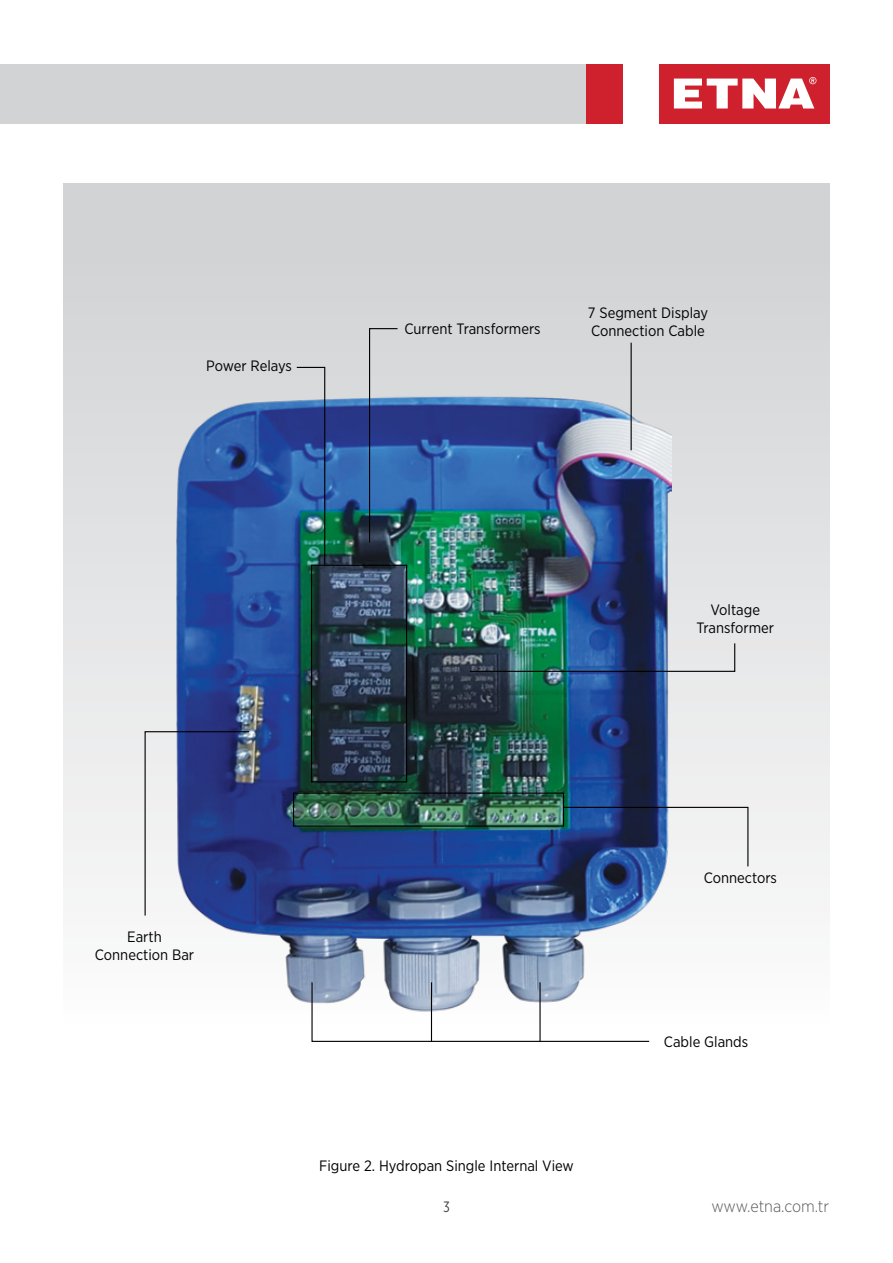
<style>
.page{position:relative;width:893px;height:1263px;background:#fff}
.page>*{position:absolute;margin:0;border:0;box-sizing:border-box;transform-origin:0 0}
.t1{font:300 16.5px "Gotham Narrow";color:#58595b}
.t2{font:15px/18px "Gotham Narrow";color:#000;text-align:center}
.t3{font:15px "Gotham X Narrow";color:#414042}
</style>
<div class="page">
<div style="left:0;top:64px;width:587px;height:59px;background:#d1d3d4"></div>
<div style="left:587px;top:64px;width:36px;height:59px;background:#cf202e"></div>
<div style="left:659px;top:64px;width:170px;height:59px;background:#cf202e"></div>
<svg style="left:674px;top:77px;width:142px;height:32px"></svg>
<div style="left:64px;top:183px;width:765px;height:1016px;background:linear-gradient(to bottom,#cfd0d2,#fff)"></div>
<img style="left:174px;top:384px;width:498px;height:637px">
<svg style="left:563px;top:806px;width:186px;height:61px"></svg>
<svg style="left:144px;top:731px;width:106px;height:186px"></svg>
<hr style="left:631px;top:343px;width:1px;height:107px;background:#000">
<img style="left:296px;top:366px;width:30px;height:200px">
<svg style="left:368px;top:327px;width:31px;height:217px"></svg>
<img style="left:469px;top:642px;width:267px;height:30px">
<div style="left:293px;top:792px;width:271px;height:35px;border:1px solid #000"></div>
<div style="left:311px;top:565px;width:96px;height:217px;border:1px solid #000"></div>
<svg style="left:311px;top:981px;width:339px;height:61px"></svg>
<hr style="left:431px;top:982px;width:1px;height:60px;background:#000">
<hr style="left:539px;top:982px;width:2px;height:60px;background:#000">
<p class="t2" style="left:206px;top:356px;width:87px">Power Relays</p>
<p class="t2" style="left:588px;top:303px;width:122px">7 Segment Display</p>
<p class="t2" style="left:404px;top:319px;width:138px">Current Transformers</p>
<p class="t2" style="left:591px;top:321px;width:115px">Connection Cable</p>
<p class="t2" style="left:696px;top:601px;width:79px">Voltage<br>Transformer</p>
<p class="t2" style="left:95px;top:928px;width:101px">Earth<br>Connection Bar</p>
<p class="t2" style="left:704px;top:869px;width:75px">Connectors</p>
<p class="t2" style="left:319px;top:1156px;width:256px">Figure 2. Hydropan Single Internal View</p>
<p class="t2" style="left:664px;top:1032px;width:86px">Cable Glands</p>
<p class="t3" style="left:443px;top:1197px;width:8px">3</p>
<p class="t1" style="left:711px;top:1196px;width:119px">www.etna.com.tr</p>
</div>
